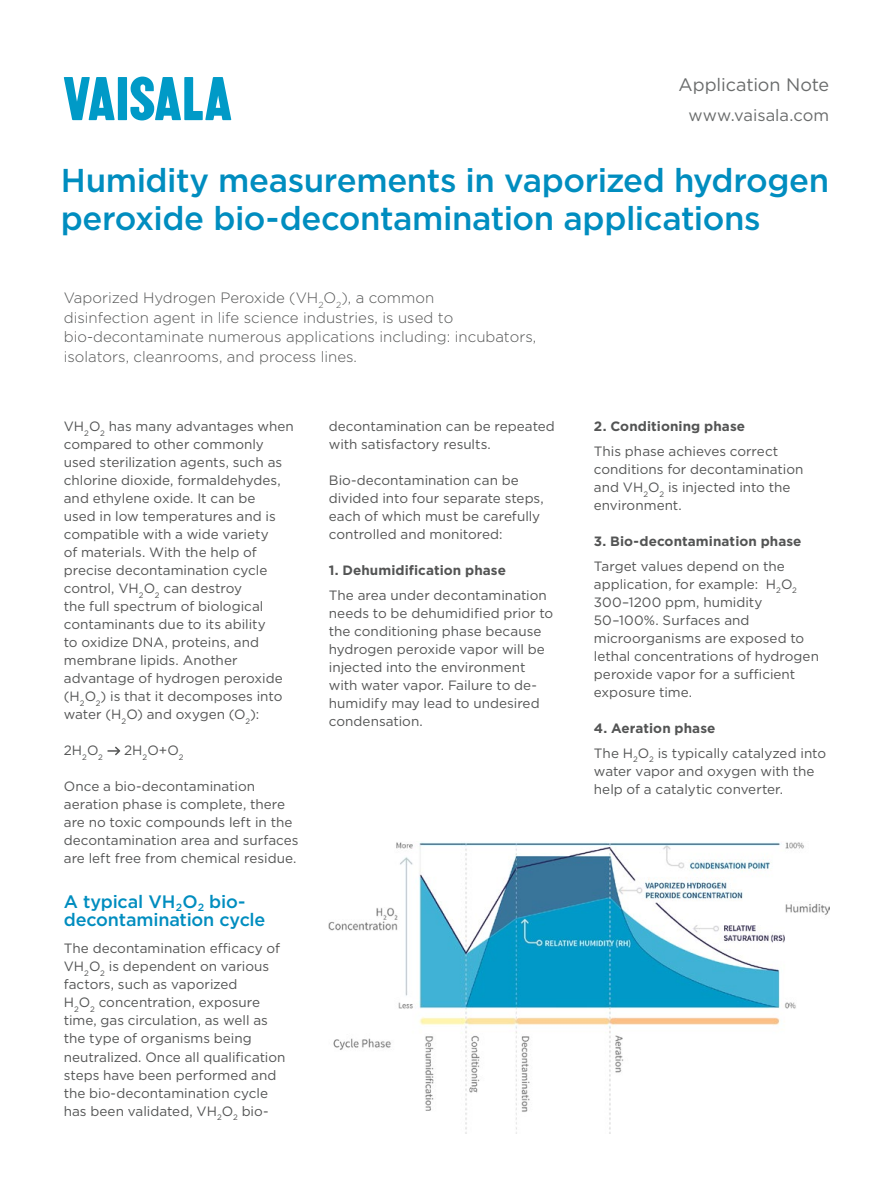
<style>
.page{position:relative;width:893px;height:1191px;background:#fff}
.page>*{position:absolute;margin:0;border:0;box-sizing:border-box;transform-origin:0 0}
.t1{font:500 33px/37.5px "Gotham";letter-spacing:-.015em;color:#008dbf}
.t2{font:500 18px/18px "Gotham";letter-spacing:-.01em;color:#008dbf}
.t3{font:18px "Gotham";letter-spacing:-.005em;color:#6a6c6c}
.t4{font:16.5px "Gotham";color:#6a6c6c}
.t5{font:300 15px/19.5px "Gotham";color:#535454}
.t6{font:13.5px/18px "Gotham";color:#535454}
.t7{font:700 13.5px "Gotham";letter-spacing:.005em;color:#535454}
.s1{font-weight:700}
</style>
<div class="page">
<svg style="left:108px;top:746px;width:12px;height:9px"></svg>
<img style="left:329px;top:842px;width:500px;height:291px">
<svg style="left:64px;top:77px;width:51px;height:43px"></svg>
<div style="left:118px;top:77px;width:9px;height:43px;background:#009ac7"></div>
<svg style="left:130px;top:77px;width:101px;height:43px"></svg>
<h2 class="t3" style="left:679px;top:73px;width:152px">Application Note</h2>
<p class="t4" style="left:688px;top:105px;width:142px">www.vaisala.com</p>
<h1 class="t1" style="left:61px;top:161px;width:770px">Humidity measurements in vaporized hydrogen peroxide bio-decontamination applications</h1>
<p class="t5" style="left:64px;top:288px;width:474px">Vaporized Hydrogen Peroxide (VH<sub>2</sub>O<sub>2</sub>), a common<br>disinfection agent in life science industries, is used to bio-decontaminate numerous applications including: incubators, isolators, cleanrooms, and process lines.</p>
<p class="t6" style="left:64px;top:417px;width:232px">VH<sub>2</sub>O<sub>2</sub> has many advantages when compared to other commonly used sterilization agents, such as chlorine dioxide, formaldehydes, and ethylene oxide. It can be<br>used in low temperatures and is compatible with a wide variety<br>of materials. With the help of precise decontamination cycle control, VH<sub>2</sub>O<sub>2</sub> can destroy<br>the full spectrum of biological contaminants due to its ability<br>to oxidize DNA, proteins, and membrane lipids. Another advantage of hydrogen peroxide (H<sub>2</sub>O<sub>2</sub>) is that it decomposes into water (H<sub>2</sub>O) and oxygen (O<sub>2</sub>):</p>
<p class="t6" style="left:64px;top:741px;width:41px">2H<sub>2</sub>O<sub>2</sub></p>
<p class="t6" style="left:124px;top:741px;width:61px">2H<sub>2</sub>O+O<sub>2</sub></p>
<p class="t6" style="left:64px;top:777px;width:236px">Once a bio-decontamination aeration phase is complete, there are no toxic compounds left in the decontamination area and surfaces are left free from chemical residue.</p>
<h2 class="t2" style="left:64px;top:893px;width:203px">A typical VH<sub>2</sub>O<sub>2</sub> bio&shy;decontamination cycle</h2>
<p class="t6" style="left:64px;top:939px;width:223px">The decontamination efficacy of<br>VH<sub>2</sub>O<sub>2</sub> is dependent on various factors, such as vaporized<br>H<sub>2</sub>O<sub>2</sub> concentration, exposure time, gas circulation, as well as the type of organisms being neutralized. Once all qualification steps have been performed and the bio-decontamination cycle has been validated, VH<sub>2</sub>O<sub>2</sub> bio-</p>
<p class="t6" style="left:329px;top:417px;width:228px">decontamination can be repeated with satisfactory results.</p>
<p class="t6" style="left:329px;top:471px;width:217px">Bio-decontamination can be divided into four separate steps, each of which must be carefully controlled and monitored:</p>
<p class="t7" style="left:329px;top:561px;width:179px">1. Dehumidification phase</p>
<p class="t6" style="left:329px;top:586px;width:226px">The area under decontamination needs to be dehumidified prior to the conditioning phase because hydrogen peroxide vapor will be injected into the environment with water vapor. Failure to de&shy;humidify may lead to undesired condensation.</p>
<p class="t7" style="left:594px;top:417px;width:153px">2. Conditioning phase</p>
<p class="t6" style="left:594px;top:442px;width:211px">This phase achieves correct conditions for decontamination and VH<sub>2</sub>O<sub>2</sub> is injected into the environment.</p>
<p class="t7" style="left:594px;top:532px;width:209px">3. Bio-decontamination phase</p>
<p class="t6" style="left:594px;top:557px;width:227px">Target values depend on the application, for example: H<sub>2</sub>O<sub>2<br></sub>300–1200 ppm, humidity<br>50–100%. Surfaces and microorganisms are exposed to lethal concentrations of hydrogen peroxide vapor for a sufficient exposure time.</p>
<p class="t6" style="left:594px;top:715px;width:234px;line-height:24.8px"><span class="s1">4. Aeration phase<br></span>The H<sub>2</sub>O<sub>2</sub> is typically catalyzed into</p>
<p class="t6" style="left:594px;top:761px;width:222px">water vapor and oxygen with the help of a catalytic converter.</p>
</div>
